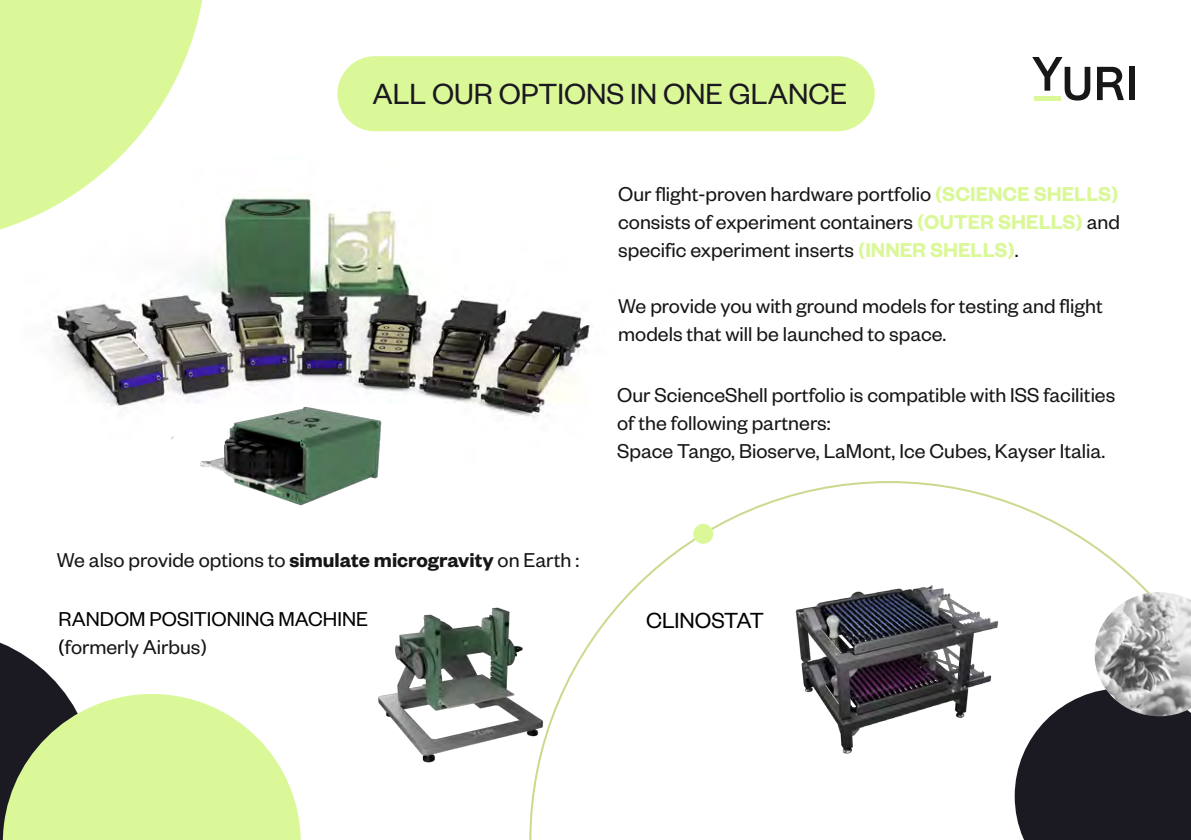
<style>
.page{position:relative;width:1191px;height:840px;background:#fff}
.page>*{position:absolute;margin:0;border:0;box-sizing:border-box;transform-origin:0 0}
.t1{font:32px "Founders Grotesk";color:#1b1822}
.t2{font:24px "Founders Grotesk";color:#010101}
.t3{font:22px/28px "Founders Grotesk";color:#161615}
.t4{font:22px "Founders Grotesk";color:#010101}
.s1{font-weight:600;color:#daf897}
.s2{font-weight:600}
.s3{color:#010101}
</style>
<div class="page">
<svg style="left:0;top:642px;width:65px;height:197px"></svg>
<svg style="left:529px;top:481px;width:620px;height:358px"></svg>
<div style="left:337px;top:56px;width:537px;height:75px;background:#daf897;border-radius:38px"></div>
<img style="left:54px;top:195px;width:536px;height:223px">
<img style="left:171px;top:390px;width:231px;height:116px">
<img style="left:378px;top:592px;width:206px;height:179px">
<img style="left:759px;top:571px;width:279px;height:189px">
<svg style="left:3px;top:693px;width:298px;height:146px;background:#cbe398"></svg>
<div style="left:693px;top:523px;width:20px;height:20px;background:#daf897;border-radius:50%"></div>
<svg style="left:1014px;top:688px;width:177px;height:151px;background:#34323a"></svg>
<img style="left:1094px;top:592px;width:97px;height:124px">
<svg style="left:0;top:0;width:207px;height:243px;fill:#daf897"></svg>
<div style="left:1129px;top:67px;width:5px;height:33px;background:#161716"></div>
<svg style="left:1097px;top:67px;width:26px;height:33px"></svg>
<svg style="left:1032px;top:57px;width:58px;height:43px"></svg>
<hr style="left:1034px;top:96px;width:26px;height:4px;background:#daf897">
<p class="t1" style="left:372px;top:74px;width:476px">ALL OUR OPTIONS IN ONE GLANCE</p>
<p class="t3" style="left:618px;top:179px;width:503px;text-align:justify">Our flight-proven hardware portfolio <span class="s1">(SCIENCE SHELLS) </span>consists of experiment containers <span class="s1">(OUTER SHELLS)</span> and specific experiment inserts <span class="s1">(INNER SHELLS)</span>.</p>
<p class="t3" style="left:618px;top:291px;width:486px">We provide you with ground models for testing and flight models that will be launched to space.</p>
<p class="t3" style="left:57px;top:544px;width:524px">We also provide options to <span class="s2">simulate microgravity</span> on Earth :</p>
<p class="t3" style="left:617px;top:380px;width:499px">Our ScienceShell portfolio is compatible with ISS facilities of the following partners:</p>
<p class="t3" style="left:617px;top:436px;width:489px">Space Tango, Bioserve, LaMont, Ice Cubes, Kayser Italia.</p>
<p class="t4" style="left:59px;top:605px;width:311px">RANDOM POSITIONING MACHINE</p>
<p class="t2" style="left:646px;top:605px;width:120px">CLINOSTAT</p>
<p class="t3" style="left:59px;top:631px;width:150px"><span class="s3">(</span>formerly Airbus)</p>
</div>
